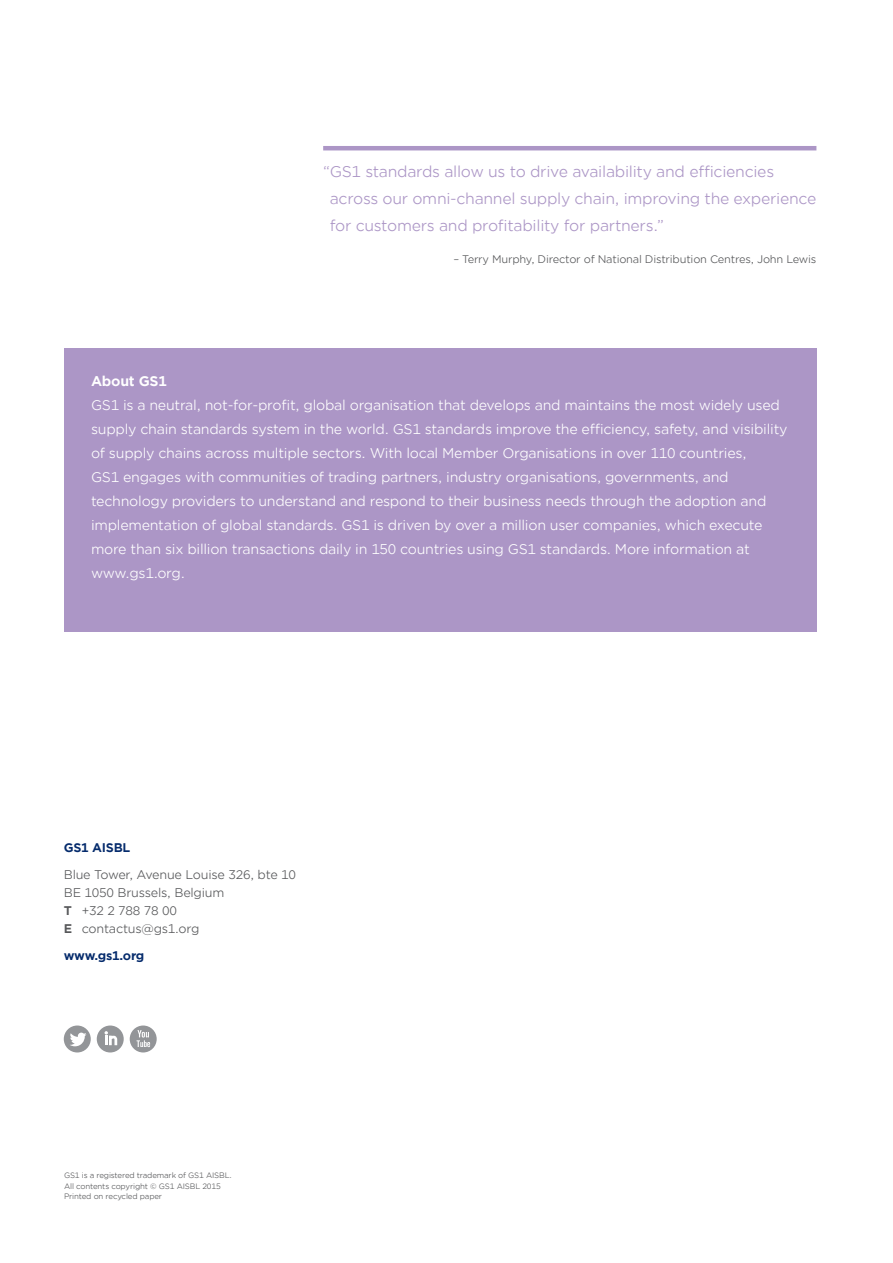
<style>
.page{position:relative;width:893px;height:1263px;background:#fff}
.page>*{position:absolute;margin:0;border:0;box-sizing:border-box;transform-origin:0 0}
._20_Call_Out_With_Ru{font:15px/27px "Gotham Office";letter-spacing:-.02em;color:#ac96c6}
._19_Call_Out__10pt{font:13.5px/24px "Gotham Office";letter-spacing:-.02em;color:#fff}
.t1{font:12px/18px "Gotham Office";letter-spacing:-.02em;color:#57585a}
.t2{font:700 12px "Gotham Office";letter-spacing:-.02em;color:#052b6c}
._22_Caption_Text__7p{font:10.5px "Gotham Office";letter-spacing:-.02em;color:#57585a}
._25_Copyright__5pt{font:7.5px/10.5px "Gotham Office";letter-spacing:-.02em;color:#57585a}
.s1{font-weight:700}
</style>
<div class="page">
<div style="left:64px;top:1025px;width:27px;height:27px;background:#939598;border-radius:50%"></div>
<svg style="left:70px;top:1032px;width:17px;height:14px"></svg>
<div style="left:97px;top:1025px;width:27px;height:27px;background:#939598;border-radius:50%"></div>
<svg style="left:105px;top:1031px;width:12px;height:14px"></svg>
<div style="left:130px;top:1025px;width:27px;height:27px;background:#939598;border-radius:50%"></div>
<svg style="left:137px;top:1030px;width:13px;height:17px"></svg>
<div style="left:64px;top:348px;width:753px;height:283px;background:#ac96c6"></div>
<hr style="left:323px;top:146px;width:493px;height:4px;background:#ac96c6">
<p class="_20_Call_Out_With_Ru" style="left:330px;top:158px;width:488px;text-indent:-7px">“GS1 standards allow us to drive availability and efficiencies across our omni-channel supply chain, improving the experience for customers and profitability for partners.”</p>
<p class="_22_Caption_Text__7p" style="left:453px;top:252px;width:365px">– Terry Murphy, Director of National Distribution Centres, John Lewis</p>
<p class="_19_Call_Out__10pt" style="left:91px;top:368px;width:698px"><span class="s1">About GS1<br></span>GS1 is a neutral, not-for-profit, global organisation that develops and maintains the most widely used supply chain standards system in the world. GS1 standards improve the efficiency, safety, and visibility of supply chains across multiple sectors. With local Member Organisations in over 110 countries,<br>GS1 engages with communities of trading partners, industry organisations, governments, and technology providers to understand and respond to their business needs through the adoption and implementation of global standards. GS1 is driven by over a million user companies, which execute more than six billion transactions daily in 150 countries using GS1 standards. More information at www.gs1.org.</p>
<p class="t2" style="left:64px;top:839px;width:68px">GS1 AISBL</p>
<p class="t1" style="left:64px;top:865px;width:234px">Blue Tower, Avenue Louise 326, bte 10<br>BE 1050 Brussels, Belgium<br><span class="s1">T</span> +32 2 788 78 00<br><span class="s1">E</span> contactus@gs1.org</p>
<p class="t2" style="left:64px;top:947px;width:82px">www.gs1.org</p>
<p class="_25_Copyright__5pt" style="left:64px;top:1170px;width:169px">GS1 is a registered trademark of GS1 AISBL.<br>All contents copyright © GS1 AISBL 2015</p>
<p class="_25_Copyright__5pt" style="left:64px;top:1191px;width:100px">Printed on recycled paper</p>
</div>
